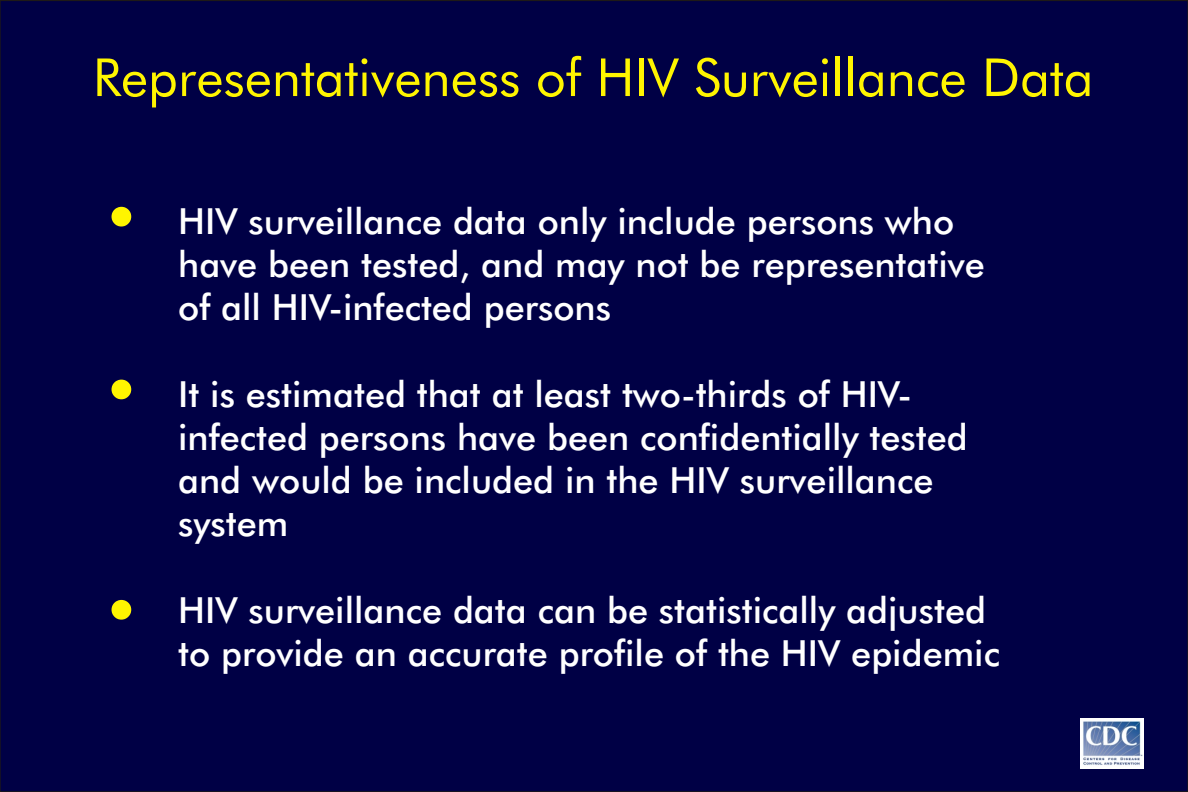
<style>
.page{position:relative;width:1188px;height:792px;background:#000045}
.page>*{position:absolute;margin:0;border:0;box-sizing:border-box;transform-origin:0 0}
.t1{font:68.25px "Futura Bk BT";color:#fff500}
.t2{font:52.5px "Futura Bk BT";color:#fff500}
.t3{font:36px/43.2px "Futura Md BT";color:#fff}
</style>
<div class="page">
<hr style="left:0;top:0;width:1188px;height:1px;background:#1f1a17">
<hr style="left:1187px;top:0;width:1px;height:792px;background:#1f1a17">
<hr style="left:0;top:791px;width:1188px;height:1px;background:#1f1a17">
<hr style="left:0;top:0;width:1px;height:792px;background:#1f1a17">
<img style="left:1081px;top:718px;width:62px;height:50px">
<h2 class="t2" style="left:93px;top:56px;width:1002px">Representativeness of HIV Surveillance Data</h2>
<h1 class="t1" style="left:101px;top:190px;width:42px">•</h1>
<p class="t3" style="left:178px;top:203px;width:808px">HIV surveillance data only include persons who have been tested, and may not be representative of all HIV-infected persons</p>
<h1 class="t1" style="left:101px;top:363px;width:42px">•</h1>
<p class="t3" style="left:178px;top:376px;width:791px">It is estimated that at least two-thirds of HIV&shy;infected persons have been confidentially tested and would be included in the HIV surveillance system</p>
<h1 class="t1" style="left:101px;top:583px;width:42px">•</h1>
<p class="t3" style="left:178px;top:592px;width:823px">HIV surveillance data can be statistically adjusted to provide an accurate profile of the HIV epidemic</p>
</div>
